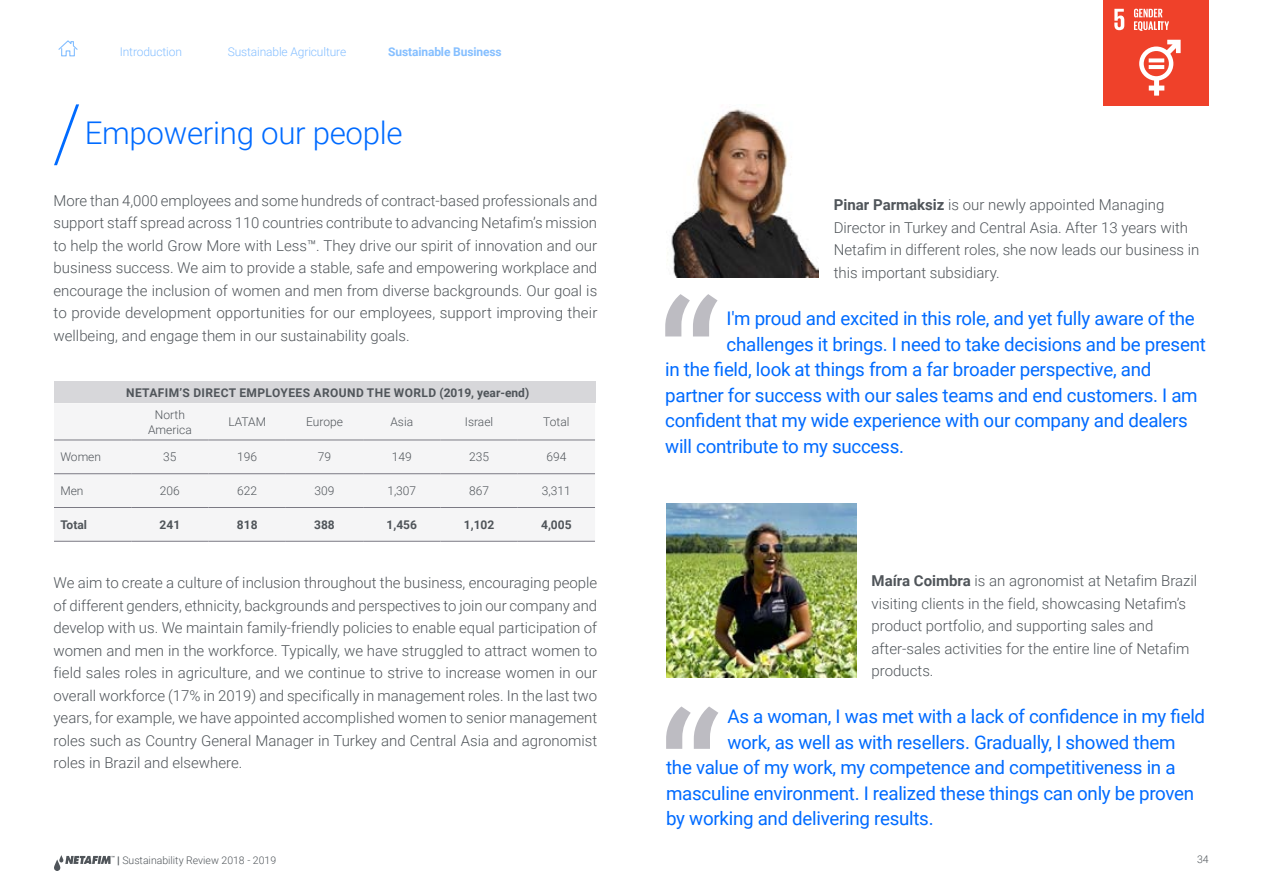
<style>
.page{position:relative;width:1263px;height:893px;background:#fff}
.page>*{position:absolute;margin:0;border:0;box-sizing:border-box;transform-origin:0 0}
.t1{font:300 31.35px "Roboto";letter-spacing:-.01em;color:#006bff}
.t2{font:18.75px "Roboto";letter-spacing:-.015em;color:#006bff}
.t3{font:300 15px/22.5px "Roboto";color:#50555a}
.t4{font:300 12px/15px "Roboto";color:#50555a;text-align:center}
.t5{font:700 12px "Roboto";letter-spacing:.02em;color:#50555a}
.t6{font:300 12px "Roboto";letter-spacing:-.01em;color:#85bfff}
.t7{font:700 12px "Roboto";letter-spacing:-.01em;color:#85bfff}
.t8{font:300 10.5px "Roboto";color:#50555a}
.s1{font-weight:700}
.s2{font-weight:900}
</style>
<div class="page">
<svg style="left:54px;top:855px;width:61px;height:16px"></svg>
<svg style="left:58px;top:40px;width:20px;height:17px"></svg>
<div style="left:1104px;top:0;width:105px;height:105px;background:#ef412a"></div>
<svg style="left:1114px;top:9px;width:10px;height:21px"></svg>
<svg style="left:1139px;top:40px;width:41px;height:56px"></svg>
<svg style="left:1149px;top:58px;width:15px;height:4px"></svg>
<hr style="left:1149px;top:65px;width:15px;height:4px;background:#fff">
<svg style="left:1134px;top:9px;width:35px;height:22px"></svg>
<svg style="left:665px;top:294px;width:52px;height:42px"></svg>
<svg style="left:666px;top:706px;width:52px;height:43px"></svg>
<img style="left:666px;top:504px;width:190px;height:174px">
<img style="left:671px;top:109px;width:148px;height:169px">
<svg style="left:54px;top:104px;width:25px;height:62px"></svg>
<div style="left:54px;top:381px;width:541px;height:22px;background:#d7d7da"></div>
<div style="left:54px;top:439px;width:541px;height:102px;background:#f5f5f6"></div>
<hr style="left:54px;top:440px;width:77px;height:1px;background:#7b7a84">
<hr style="left:131px;top:440px;width:78px;height:1px;background:#7b7a84">
<hr style="left:209px;top:440px;width:77px;height:1px;background:#7b7a84">
<hr style="left:286px;top:440px;width:77px;height:1px;background:#7b7a84">
<hr style="left:363px;top:440px;width:77px;height:1px;background:#7b7a84">
<hr style="left:440px;top:440px;width:78px;height:1px;background:#7b7a84">
<hr style="left:518px;top:440px;width:77px;height:1px;background:#7b7a84">
<hr style="left:54px;top:473px;width:77px;height:1px;background:#7b7a84">
<hr style="left:131px;top:473px;width:78px;height:1px;background:#7b7a84">
<hr style="left:209px;top:473px;width:77px;height:1px;background:#7b7a84">
<hr style="left:286px;top:473px;width:77px;height:1px;background:#7b7a84">
<hr style="left:363px;top:473px;width:77px;height:1px;background:#7b7a84">
<hr style="left:440px;top:473px;width:78px;height:1px;background:#7b7a84">
<hr style="left:518px;top:473px;width:77px;height:1px;background:#7b7a84">
<hr style="left:54px;top:507px;width:77px;height:1px;background:#7b7a84">
<hr style="left:131px;top:507px;width:78px;height:1px;background:#7b7a84">
<hr style="left:209px;top:507px;width:77px;height:1px;background:#7b7a84">
<hr style="left:286px;top:507px;width:77px;height:1px;background:#7b7a84">
<hr style="left:363px;top:507px;width:77px;height:1px;background:#7b7a84">
<hr style="left:440px;top:507px;width:78px;height:1px;background:#7b7a84">
<hr style="left:518px;top:507px;width:77px;height:1px;background:#7b7a84">
<hr style="left:54px;top:541px;width:77px;height:1px;background:#7b7a84">
<hr style="left:131px;top:541px;width:78px;height:1px;background:#7b7a84">
<hr style="left:209px;top:541px;width:77px;height:1px;background:#7b7a84">
<hr style="left:286px;top:541px;width:77px;height:1px;background:#7b7a84">
<hr style="left:363px;top:541px;width:77px;height:1px;background:#7b7a84">
<hr style="left:440px;top:541px;width:78px;height:1px;background:#7b7a84">
<hr style="left:518px;top:541px;width:77px;height:1px;background:#7b7a84">
<p class="t6" style="left:120px;top:44px;width:64px">Introduction</p>
<p class="t6" style="left:228px;top:44px;width:120px">Sustainable Agriculture</p>
<p class="t7" style="left:388px;top:44px;width:115px">Sustainable Business</p>
<h1 class="t1" style="left:85px;top:111px;width:320px">Empowering our people</h1>
<p class="t3" style="left:54px;top:189px;width:545px;text-align:justify">More than 4,000 employees and some hundreds of contract-based professionals and support staff spread across 110 countries contribute to advancing Netafim’s mission to help the world Grow More with Less™. They drive our spirit of innovation and our business success. We aim to provide a stable, safe and empowering workplace and encourage the inclusion of women and men from diverse backgrounds. Our goal is to provide development opportunities for our employees, support improving their wellbeing, and engage them in our sustainability goals.</p>
<p class="t5" style="left:126px;top:384px;width:405px">NETAFIM’S DIRECT EMPLOYEES AROUND THE WORLD (2019, year-end)</p>
<p class="t4" style="left:148px;top:406px;width:45px">North<br>America</p>
<p class="t4" style="left:228px;top:414px;width:39px">LATAM</p>
<p class="t4" style="left:306px;top:414px;width:38px">Europe</p>
<p class="t4" style="left:390px;top:414px;width:24px">Asia</p>
<p class="t4" style="left:465px;top:414px;width:30px">Israel</p>
<p class="t4" style="left:543px;top:414px;width:28px">Total</p>
<p class="t4" style="left:60px;top:449px;width:42px">Women</p>
<p class="t4" style="left:163px;top:449px;width:15px">35</p>
<p class="t4" style="left:237px;top:449px;width:21px">196</p>
<p class="t4" style="left:318px;top:449px;width:15px">79</p>
<p class="t4" style="left:392px;top:449px;width:21px">149</p>
<p class="t4" style="left:469px;top:449px;width:21px">235</p>
<p class="t4" style="left:546px;top:449px;width:21px">694</p>
<p class="t4" style="left:60px;top:483px;width:25px">Men</p>
<p class="t4" style="left:160px;top:483px;width:21px">206</p>
<p class="t4" style="left:237px;top:483px;width:21px">622</p>
<p class="t4" style="left:315px;top:483px;width:21px">309</p>
<p class="t4" style="left:387px;top:483px;width:30px">1,307</p>
<p class="t4" style="left:469px;top:483px;width:21px">867</p>
<p class="t4" style="left:542px;top:483px;width:30px">3,311</p>
<p class="t5" style="left:60px;top:516px;width:28px">Total</p>
<p class="t5" style="left:160px;top:516px;width:22px">241</p>
<p class="t5" style="left:237px;top:516px;width:22px">818</p>
<p class="t5" style="left:314px;top:516px;width:22px">388</p>
<p class="t5" style="left:387px;top:516px;width:32px">1,456</p>
<p class="t5" style="left:464px;top:516px;width:32px">1,102</p>
<p class="t5" style="left:541px;top:516px;width:32px">4,005</p>
<p class="t3" style="left:54px;top:571px;width:545px;text-align:justify">We aim to create a culture of inclusion throughout the business, encouraging people of different genders, ethnicity, backgrounds and perspectives to join our company and develop with us. We maintain family-friendly policies to enable equal participation of women and men in the workforce. Typically, we have struggled to attract women to field sales roles in agriculture, and we continue to strive to increase women in our overall workforce (17% in 2019) and specifically in management roles. In the last two years, for example, we have appointed accomplished women to senior management roles such as Country General Manager in Turkey and Central Asia and agronomist roles in Brazil and elsewhere.</p>
<p class="t3" style="left:834px;top:193px;width:367px"><span class="s1">Pinar Parmaksiz</span> is our newly appointed Managing Director in Turkey and Central Asia. After 13 years with Netafim in different roles, she now leads our business in this important subsidiary.</p>
<p class="t2" style="left:726px;top:305px;width:470px">I′m proud and excited in this role, and yet fully aware of the</p>
<p class="t2" style="left:726px;top:331px;width:481px">challenges it brings. I need to take decisions and be present</p>
<p class="t2" style="left:665px;top:356px;width:488px">in the field, look at things from a far broader perspective, and</p>
<p class="t2" style="left:665px;top:382px;width:534px">partner for success with our sales teams and end customers. I am</p>
<p class="t2" style="left:665px;top:407px;width:524px">confident that my wide experience with our company and dealers</p>
<p class="t2" style="left:665px;top:433px;width:240px">will contribute to my success.</p>
<p class="t3" style="left:871px;top:569px;width:327px"><span class="s1">Maíra Coimbra</span> is an agronomist at Netafim Brazil visiting clients in the field, showcasing Netafim’s product portfolio, and supporting sales and after-sales activities for the entire line of Netafim products.</p>
<p class="t2" style="left:727px;top:704px;width:479px">As a woman, I was met with a lack of confidence in my field</p>
<p class="t2" style="left:727px;top:729px;width:450px">work, as well as with resellers. Gradually, I showed them</p>
<p class="t2" style="left:666px;top:755px;width:511px">the value of my work, my competence and competitiveness in a</p>
<p class="t2" style="left:666px;top:780px;width:530px">masculine environment. I realized these things can only be proven</p>
<p class="t2" style="left:666px;top:806px;width:269px">by working and delivering results.</p>
<p class="t8" style="left:117px;top:852px;width:161px"><span class="s2">|</span> Sustainability Review 2018 - 2019</p>
<p class="t8" style="left:1197px;top:852px;width:13px">34</p>
</div>
